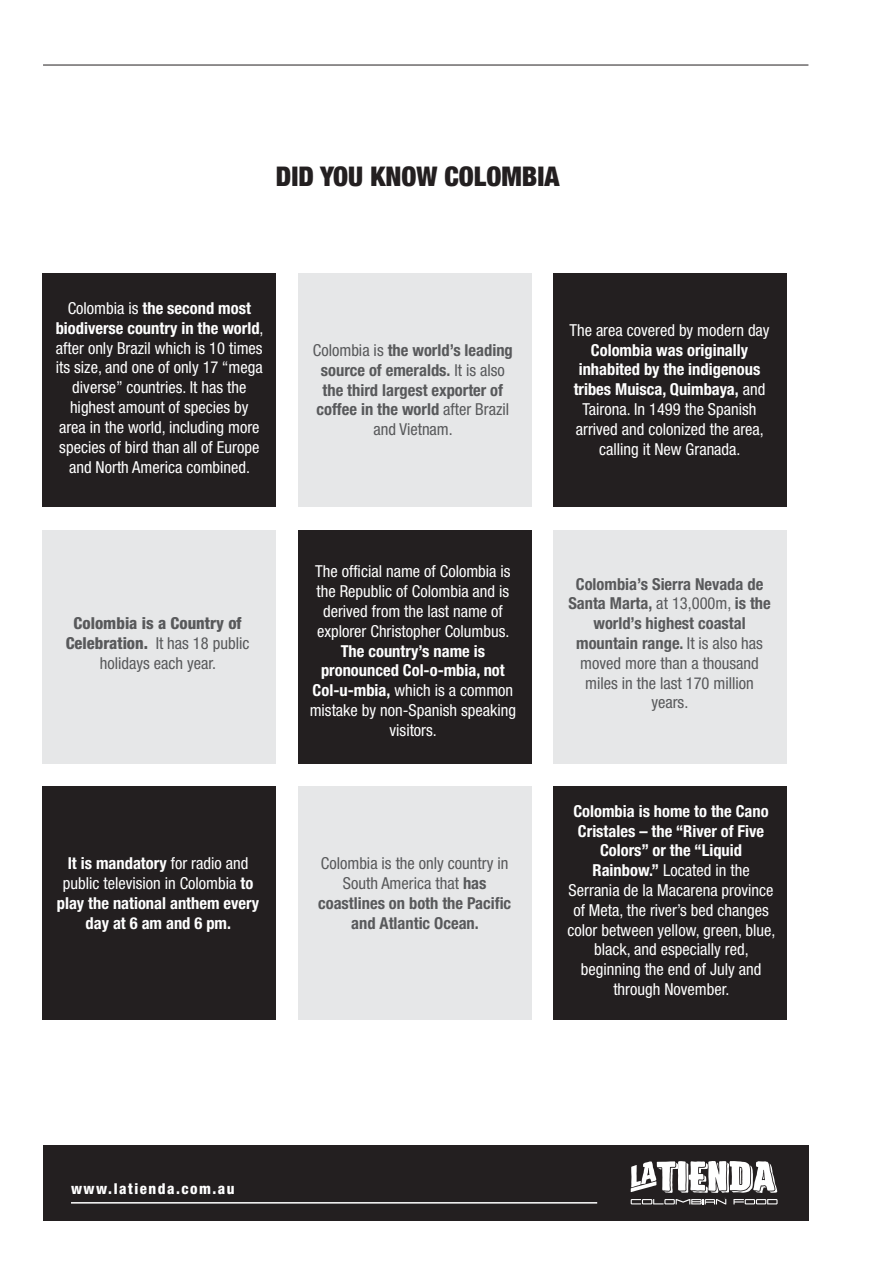
<style>
.page{position:relative;width:893px;height:1263px;background:#fff}
.page>*{position:absolute;margin:0;border:0;box-sizing:border-box;transform-origin:0 0}
.t1{font:900 condensed 27px "Helvetica Neue";color:#231f20}
.t2{font:condensed 16.5px/19.8px "Helvetica Neue";color:#fff;text-align:center}
.t3{font:700 condensed 16.5px/19.8px "Helvetica Neue";color:#58595b;text-align:center}
.t4{font:700 condensed 16.5px/19.8px "Helvetica Neue";color:#fff;text-align:center}
.t5{font:800 condensed 16.5px/19.8px "Helvetica Neue";color:#58595b;text-align:center}
.t6{font:800 condensed 15px "Helvetica Neue";letter-spacing:.1em;color:#fff}
.s1{font-weight:700}
.s2{font-weight:400}
</style>
<div class="page">
<hr style="left:43px;top:65px;width:765px;height:1px;background:#231f20">
<div style="left:43px;top:1145px;width:765px;height:76px;background:#231f20"></div>
<svg style="left:631px;top:1161px;width:146px;height:43px"></svg>
<hr style="left:71px;top:1202px;width:526px;height:1px;background:#fff">
<div style="left:43px;top:273px;width:233px;height:233px;background:#231f20"></div>
<div style="left:298px;top:273px;width:233px;height:233px;background:#e6e7e8"></div>
<div style="left:553px;top:273px;width:233px;height:233px;background:#231f20"></div>
<div style="left:43px;top:530px;width:233px;height:233px;background:#e6e7e8"></div>
<div style="left:298px;top:530px;width:233px;height:233px;background:#231f20"></div>
<div style="left:553px;top:530px;width:233px;height:233px;background:#e6e7e8"></div>
<div style="left:43px;top:787px;width:233px;height:233px;background:#231f20"></div>
<div style="left:298px;top:787px;width:233px;height:233px;background:#e6e7e8"></div>
<div style="left:553px;top:787px;width:233px;height:233px;background:#231f20"></div>
<h1 class="t1" style="left:276px;top:154px;width:285px">DID YOU KNOW COLOMBIA</h1>
<p class="t2" style="left:56px;top:298px;width:209px">Colombia is <span class="s1">the second most biodiverse country in the world</span>, after only Brazil which is 10 times its size, and one of only 17 “mega diverse” countries. It has the highest amount of species by area in the world, including more species of bird than all of Europe and North America combined.</p>
<p class="t5" style="left:66px;top:613px;width:185px">Colombia is a Country of<br>Celebration. <span class="s2">It has 18 public holidays each year.</span></p>
<p class="t3" style="left:313px;top:340px;width:202px"><span class="s2">Colombia is</span> the world’s leading source of emeralds. <span class="s2">It is also </span>the third largest exporter of coffee in the world <span class="s2">after Brazil and Vietnam.</span></p>
<p class="t2" style="left:315px;top:561px;width:197px">The official name of Colombia is the Republic of Colombia and is derived from the last name of explorer Christopher Columbus.</p>
<p class="t4" style="left:310px;top:640px;width:208px">The country’s name is pronounced Col-o-mbia, not<br>Col-u-mbia, <span class="s2">which is a common mistake by non-Spanish speaking visitors.</span></p>
<p class="t4" style="left:57px;top:853px;width:204px">It is mandatory <span class="s2">for radio and public television in Colombia</span> to play the national anthem every day at 6 am and 6 pm.</p>
<p class="t3" style="left:318px;top:853px;width:195px"><span class="s2">Colombia is the only country in<br>South America that</span> has coastlines on both the Pacific and Atlantic Ocean.</p>
<p class="t2" style="left:569px;top:320px;width:202px">The area covered by modern day</p>
<p class="t2" style="left:574px;top:340px;width:193px"><span class="s1">Colombia was originally inhabited by the indigenous tribes Muisca, Quimbaya,</span> and<br>Tairona. In 1499 the Spanish arrived and colonized the area, calling it New Granada.</p>
<p class="t3" style="left:568px;top:574px;width:204px">Colombia’s Sierra Nevada de<br>Santa Marta, <span class="s2">at 13,000m,</span> is the world’s highest coastal mountain range. <span class="s2">It is also has moved more than a thousand miles in the last 170 million years.</span></p>
<p class="t2" style="left:567px;top:801px;width:209px"><span class="s1">Colombia is home to the Cano<br>Cristales – the “River of Five<br>Colors” or the “Liquid<br>Rainbow.”</span> Located in the<br>Serrania de la Macarena province of Meta, the river’s bed changes color between yellow, green, blue, black, and especially red, beginning the end of July and through November.</p>
<p class="t6" style="left:71px;top:1179px;width:165px">www.latienda.com.au</p>
</div>
